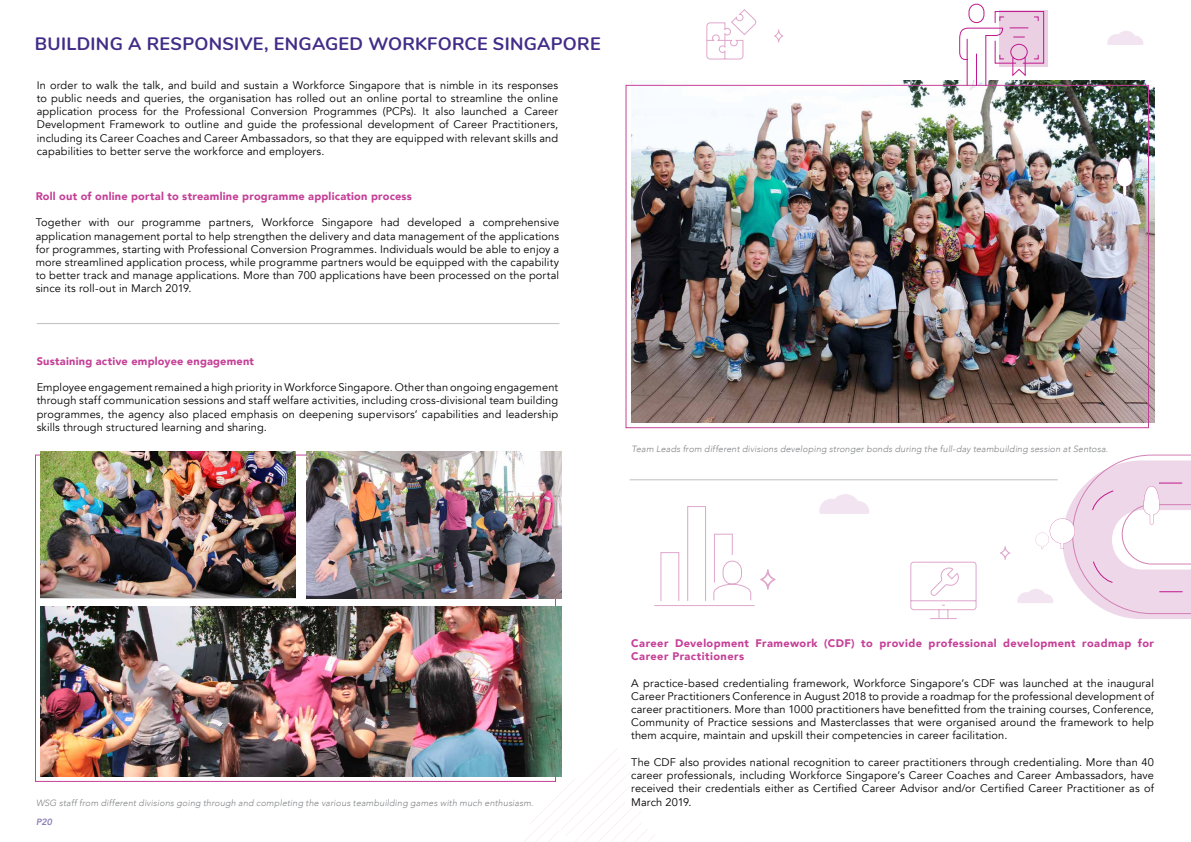
<style>
.page{position:relative;width:1191px;height:842px;background:#fff}
.page>*{position:absolute;margin:0;border:0;box-sizing:border-box;transform-origin:0 0}
.t1{font:700 18px "Nunito";letter-spacing:.015em;color:#422c88}
.t2{font:11px/13.2px "Avenir";letter-spacing:.01em;color:#000;text-align:justify}
.t3{font:900 11px/13.2px "Avenir";letter-spacing:.025em;color:#c54097}
.t4{font:italic 300 9px "Avenir";letter-spacing:.015em;color:#808285}
.t5{font:italic 800 9px "Avenir";color:#8c7fb7}
</style>
<div class="page">
<img style="left:631px;top:80px;width:523px;height:343px">
<svg style="left:524px;top:748px;width:131px;height:94px"></svg>
<hr style="left:37px;top:323px;width:522px;height:1px;background:#bcbec0">
<hr style="left:629px;top:480px;width:428px;height:1px;background:#bcbec0">
<img style="left:306px;top:451px;width:255px;height:147px">
<img style="left:41px;top:451px;width:255px;height:147px">
<img style="left:41px;top:606px;width:520px;height:171px">
<svg style="left:1062px;top:348px;width:9px;height:227px"></svg>
<svg style="left:1071px;top:342px;width:120px;height:277px"></svg>
<svg style="left:1092px;top:561px;width:20px;height:22px"></svg>
<svg style="left:1092px;top:490px;width:21px;height:20px"></svg>
<svg style="left:1035px;top:518px;width:40px;height:31px"></svg>
<svg style="left:1107px;top:31px;width:36px;height:14px"></svg>
<svg style="left:1017px;top:589px;width:36px;height:14px"></svg>
<svg style="left:1116px;top:158px;width:16px;height:38px"></svg>
<svg style="left:910px;top:561px;width:67px;height:58px"></svg>
<svg style="left:1044px;top:10px;width:3px;height:57px"></svg>
<svg style="left:958px;top:3px;width:86px;height:83px"></svg>
<svg style="left:774px;top:29px;width:9px;height:14px"></svg>
<svg style="left:1000px;top:546px;width:10px;height:14px"></svg>
<svg style="left:706px;top:9px;width:51px;height:51px"></svg>
<svg style="left:654px;top:506px;width:121px;height:100px"></svg>
<svg style="left:819px;top:494px;width:50px;height:20px"></svg>
<svg style="left:1143px;top:483px;width:38px;height:42px"></svg>
<h1 class="t1" style="left:35px;top:30px;width:567px">BUILDING A RESPONSIVE, ENGAGED WORKFORCE SINGAPORE</h1>
<p class="t2" style="left:37px;top:79px;width:523px">In order to walk the talk, and build and sustain a Workforce Singapore that is nimble in its responses to public needs and queries, the organisation has rolled out an online portal to streamline the online application process for the Professional Conversion Programmes (PCPs). It also launched a Career Development Framework to outline and guide the professional development of Career Practitioners, including its Career Coaches and Career Ambassadors, so that they are equipped with relevant skills and capabilities to better serve the workforce and employers.</p>
<p class="t3" style="left:36px;top:189px;width:378px">Roll out of online portal to streamline programme application process</p>
<p class="t2" style="left:36px;top:216px;width:525px">Together with our programme partners, Workforce Singapore had developed a comprehensive application management portal to help strengthen the delivery and data management of the applications for programmes, starting with Professional Conversion Programmes. Individuals would be able to enjoy a more streamlined application process, while programme partners would be equipped with the capability to better track and manage applications. More than 700 applications have been processed on the portal since its roll-out in March 2019.</p>
<p class="t3" style="left:37px;top:354px;width:219px">Sustaining active employee engagement</p>
<p class="t2" style="left:37px;top:381px;width:523px">Employee engagement remained a high priority in Workforce Singapore. Other than ongoing engagement through staff communication sessions and staff welfare activities, including cross-divisional team building programmes, the agency also placed emphasis on deepening supervisors’ capabilities and leadership skills through structured learning and sharing.</p>
<p class="t4" style="left:631px;top:444px;width:478px">Team Leads from different divisions developing stronger bonds during the full-day teambuilding session at Sentosa.</p>
<p class="t4" style="left:36px;top:797px;width:499px">WSG staff from different divisions going through and completing the various teambuilding games with much enthusiasm.</p>
<p class="t5" style="left:36px;top:816px;width:18px">P20</p>
<p class="t3" style="left:631px;top:636px;width:524px">Career Development Framework (CDF) to provide professional development roadmap for<br>Career Practitioners</p>
<p class="t2" style="left:631px;top:676px;width:524px">A practice-based credentialing framework, Workforce Singapore’s CDF was launched at the inaugural Career Practitioners Conference in August 2018 to provide a roadmap for the professional development of career practitioners. More than 1000 practitioners have benefitted from the training courses, Conference, Community of Practice sessions and Masterclasses that were organised around the framework to help them acquire, maintain and upskill their competencies in career facilitation.</p>
<p class="t2" style="left:631px;top:756px;width:524px">The CDF also provides national recognition to career practitioners through credentialing. More than 40 career professionals, including Workforce Singapore’s Career Coaches and Career Ambassadors, have received their credentials either as Certified Career Advisor and/or Certified Career Practitioner as of March 2019.</p>
</div>
